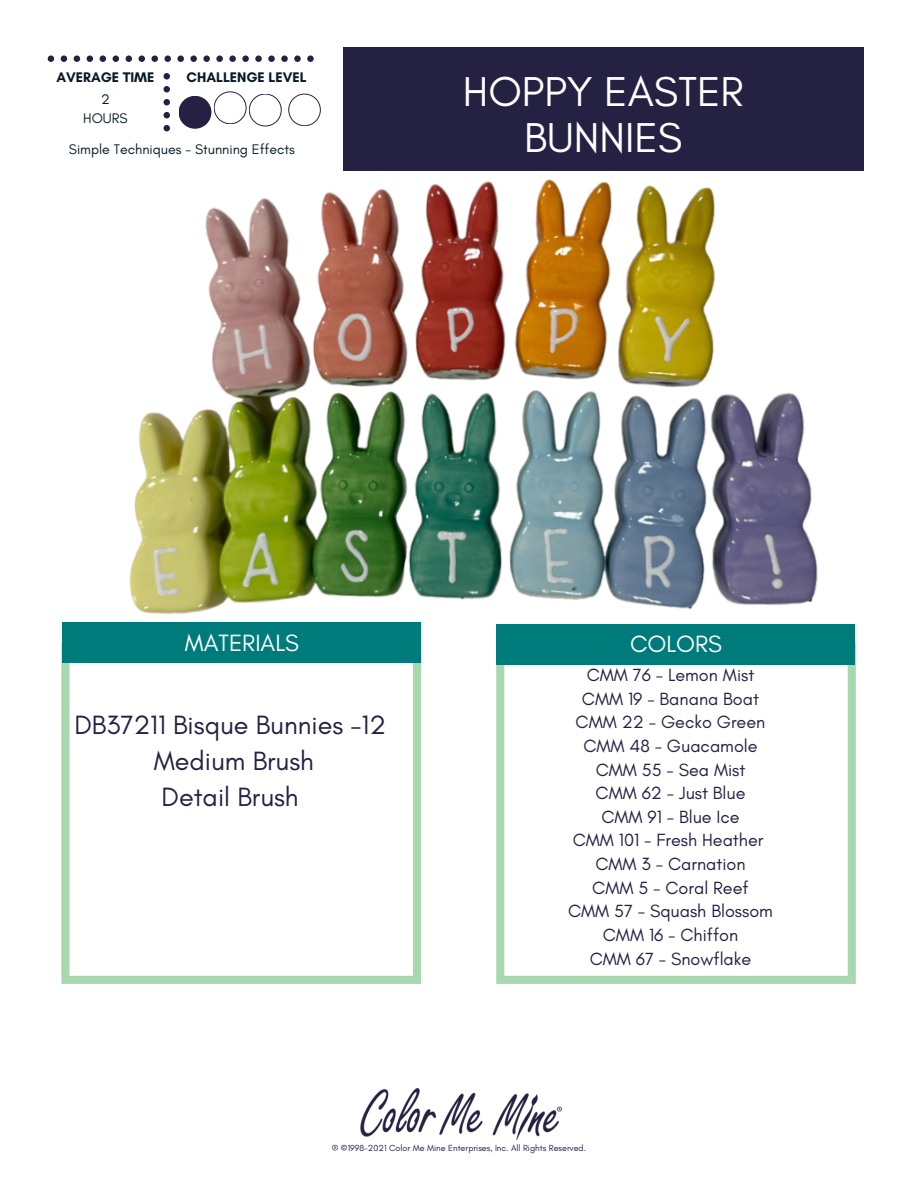
<style>
.page{position:relative;width:918px;height:1188px;background:#fff}
.page>*{position:absolute;margin:0;border:0;box-sizing:border-box;transform-origin:0 0}
.t1{font:42.45px/46px "Glacial Indifference";color:#fff;text-align:center}
.t2{font:27px/36px "Glacial Indifference";color:#242143;text-align:center}
.t3{font:24px "Glacial Indifference";color:#fff}
.t4{font:18px/23.7px "Glacial Indifference";color:#242143;text-align:center}
.t5{font:14.1px/18.9px "Glacial Indifference";color:#081c27;text-align:center}
.t6{font:700 14.1px "Glacial Indifference";color:#081c27}
.t7{font:9px "Glacial Indifference";color:#242143}
</style>
<div class="page">
<div style="left:343px;top:48px;width:521px;height:122px;background:#242143"></div>
<img style="left:360px;top:1089px;width:202px;height:51px">
<svg style="left:61px;top:642px;width:360px;height:342px"></svg>
<svg style="left:496px;top:642px;width:360px;height:342px"></svg>
<div style="left:62px;top:623px;width:359px;height:40px;background:#007b7c"></div>
<div style="left:496px;top:624px;width:359px;height:41px;background:#007b7c"></div>
<img style="left:86px;top:170px;width:778px;height:453px">
<svg style="left:48px;top:55px;width:273px;height:76px"></svg>
<p class="t6" style="left:56px;top:69px;width:100px">AVERAGE TIME</p>
<p class="t6" style="left:187px;top:69px;width:122px">CHALLENGE LEVEL</p>
<p class="t5" style="left:83px;top:89px;width:46px">2<br>HOURS</p>
<p class="t5" style="left:69px;top:140px;width:227px">Simple Techniques - Stunning Effects</p>
<h1 class="t1" style="left:463px;top:68px;width:282px">HOPPY EASTER<br>BUNNIES</h1>
<h3 class="t3" style="left:185px;top:628px;width:116px">MATERIALS</h3>
<h2 class="t2" style="left:74px;top:707px;width:313px">DB37211 Bisque Bunnies -12<br>Medium Brush<br>Detail Brush</h2>
<h3 class="t3" style="left:630px;top:629px;width:93px">COLORS</h3>
<p class="t4" style="left:568px;top:663px;width:206px">CMM 76 - Lemon Mist<br>CMM 19 - Banana Boat<br>CMM 22 - Gecko Green<br>CMM 48 - Guacamole<br>CMM 55 - Sea Mist<br>CMM 62 - Just Blue<br>CMM 91 - Blue Ice<br>CMM 101 - Fresh Heather<br>CMM 3 - Carnation<br>CMM 5 - Coral Reef<br>CMM 57 - Squash Blossom<br>CMM 16 - Chiffon<br>CMM 67 - Snowflake</p>
<p class="t7" style="left:332px;top:1142px;width:256px">® ©1998-2021 Color Me Mine Enterprises, Inc. All Rights Reserved.</p>
</div>
